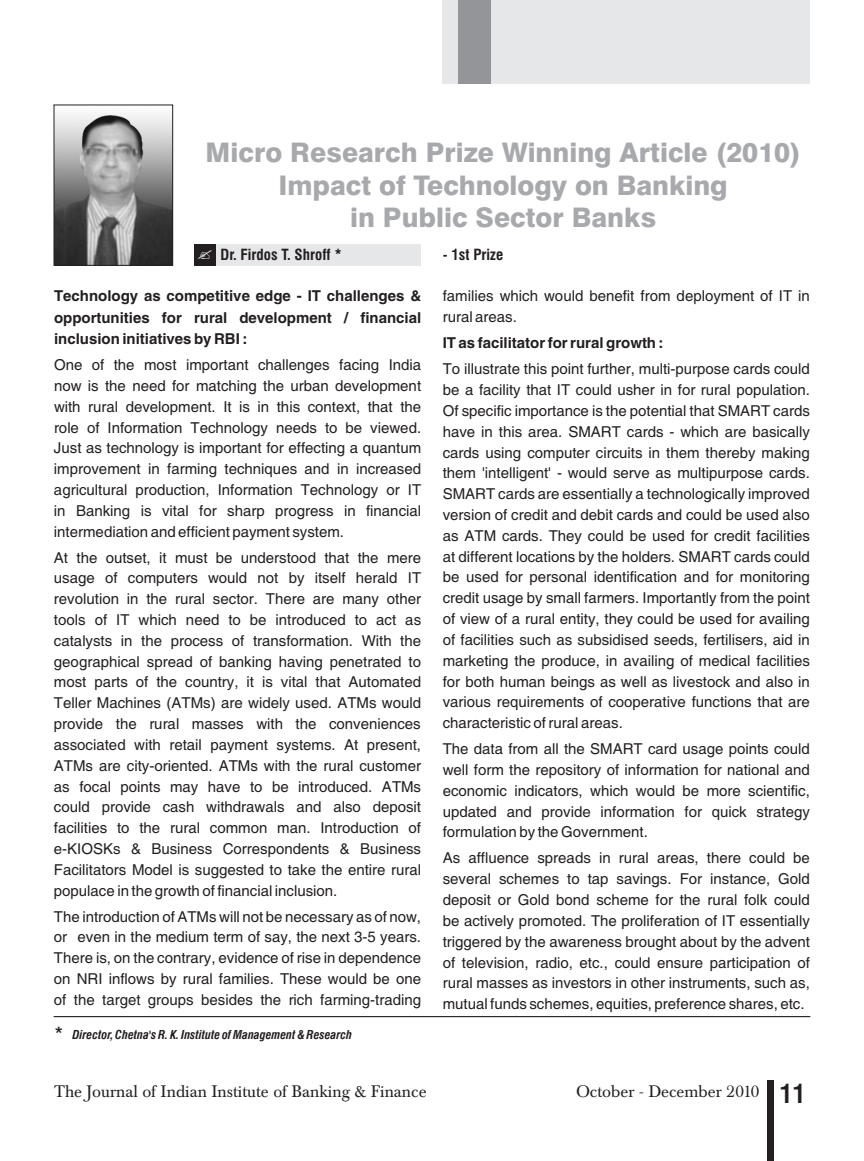
<style>
.page{position:relative;width:864px;height:1161px;background:#fff}
.page>*{position:absolute;margin:0;border:0;box-sizing:border-box;transform-origin:0 0}
.t1{font:800 27px/32.4px "Swiss 721 BT";color:#a8a9ad;text-align:center}
.t2{font:16.5px "Baskerville BE";color:#231f20}
.t3{font:15px/20.9px "Helvetica";color:#231f20;text-align:justify}
.t4{font:700 15px/21.5px "Helvetica";color:#231f20;text-align:justify}
.t5{font:700 condensed 15px "Swiss 721 BT";color:#231f20}
.t6{font:italic 700 condensed 12px "Swiss 721 BT";color:#231f20}
.s1{font-size:16.5px}
.s2{font-family:"Swiss 721 BT";font-weight:700;font-stretch:condensed;font-size:25.5px}
</style>
<div class="page">
<div style="left:216px;top:244px;width:205px;height:21px;background:#e6e7e9"></div>
<div style="left:194px;top:244px;width:22px;height:21px;background:#231f20"></div>
<img style="left:56px;top:114px;width:115px;height:150px">
<div style="left:54px;top:105px;width:119px;height:161px;border:1px solid #231f20"></div>
<hr style="left:54px;top:1016px;width:756px;height:1px;background:#231f20">
<div style="left:768px;top:1080px;width:6px;height:81px;background:#231f20"></div>
<div style="left:443px;top:0;width:367px;height:84px;background:#e6e7e9"></div>
<div style="left:458px;top:0;width:32px;height:84px;background:#939598"></div>
<h1 class="t1" style="left:206px;top:139px;width:597px">Micro Research Prize Winning Article (2010)<br>Impact of Technology on Banking<br>in Public Sector Banks</h1>
<p class="t5" style="left:443px;top:249px;width:62px">- 1st Prize</p>
<p class="t5" style="left:221px;top:249px;width:123px">Dr. Firdos T. Shroff *</p>
<p class="t4" style="left:54px;top:287px;width:369px">Technology as competitive edge - IT challenges &amp; opportunities for rural development / financial inclusion initiatives by RBI :</p>
<p class="t3" style="left:54px;top:356px;width:369px">One of the most important challenges facing India now is the need for matching the urban development with rural development. It is in this context, that the role of Information Technology needs to be viewed.<br>Just as technology is important for effecting a quantum improvement in farming techniques and in increased agricultural production, Information Technology or IT in Banking is vital for sharp progress in financial intermediation and efficient payment system.</p>
<p class="t3" style="left:54px;top:548px;width:369px">At the outset, it must be understood that the mere usage of computers would not by itself herald IT revolution in the rural sector. There are many other tools of IT which need to be introduced to act as catalysts in the process of transformation. With the geographical spread of banking having penetrated to most parts of the country, it is vital that Automated Teller Machines (ATMs) are widely used. ATMs would provide the rural masses with the conveniences associated with retail payment systems. At present, ATMs are city-oriented. ATMs with the rural customer as focal points may have to be introduced. ATMs could provide cash withdrawals and also deposit facilities to the rural common man. Introduction of e-KIOSKs &amp; Business Correspondents &amp; Business Facilitators Model is suggested to take the entire rural populace in the growth of financial inclusion.</p>
<p class="t3" style="left:54px;top:907px;width:369px">The introduction of ATMs will not be necessary as of now, or even in the medium term of say, the next 3-5 years.<br>There is, on the contrary, evidence of rise in dependence on NRI inflows by rural families. These would be one of the target groups besides the rich farming-trading</p>
<p class="t6" style="left:54px;top:1030px;width:300px"><span class="s1">*</span> Director, Chetna's R. K. Institute of Management &amp; Research</p>
<p class="t3" style="left:443px;top:286px;width:369px">families which would benefit from deployment of IT in rural areas.</p>
<p class="t4" style="left:443px;top:334px;width:222px">IT as facilitator for rural growth :</p>
<p class="t3" style="left:443px;top:360px;width:369px">To illustrate this point further, multi-purpose cards could be a facility that IT could usher in for rural population.<br>Of specific importance is the potential that SMART cards have in this area. SMART cards - which are basically cards using computer circuits in them thereby making them 'intelligent' - would serve as multipurpose cards.<br>SMART cards are essentially a technologically improved version of credit and debit cards and could be used also as ATM cards. They could be used for credit facilities at different locations by the holders. SMART cards could be used for personal identification and for monitoring credit usage by small farmers. Importantly from the point of view of a rural entity, they could be used for availing of facilities such as subsidised seeds, fertilisers, aid in marketing the produce, in availing of medical facilities for both human beings as well as livestock and also in various requirements of cooperative functions that are characteristic of rural areas.</p>
<p class="t3" style="left:443px;top:740px;width:369px">The data from all the SMART card usage points could well form the repository of information for national and economic indicators, which would be more scientific, updated and provide information for quick strategy formulation by the Government.</p>
<p class="t3" style="left:443px;top:849px;width:369px">As affluence spreads in rural areas, there could be several schemes to tap savings. For instance, Gold deposit or Gold bond scheme for the rural folk could be actively promoted. The proliferation of IT essentially triggered by the awareness brought about by the advent of television, radio, etc., could ensure participation of rural masses as investors in other instruments, such as, mutual funds schemes, equities, preference shares, etc.</p>
<p class="t2" style="left:54px;top:1086px;width:374px">The Journal of Indian Institute of Banking &amp; Finance</p>
<p class="t2" style="left:576px;top:1086px;width:231px">October - December 2010 <span class="s2">11</span></p>
</div>
